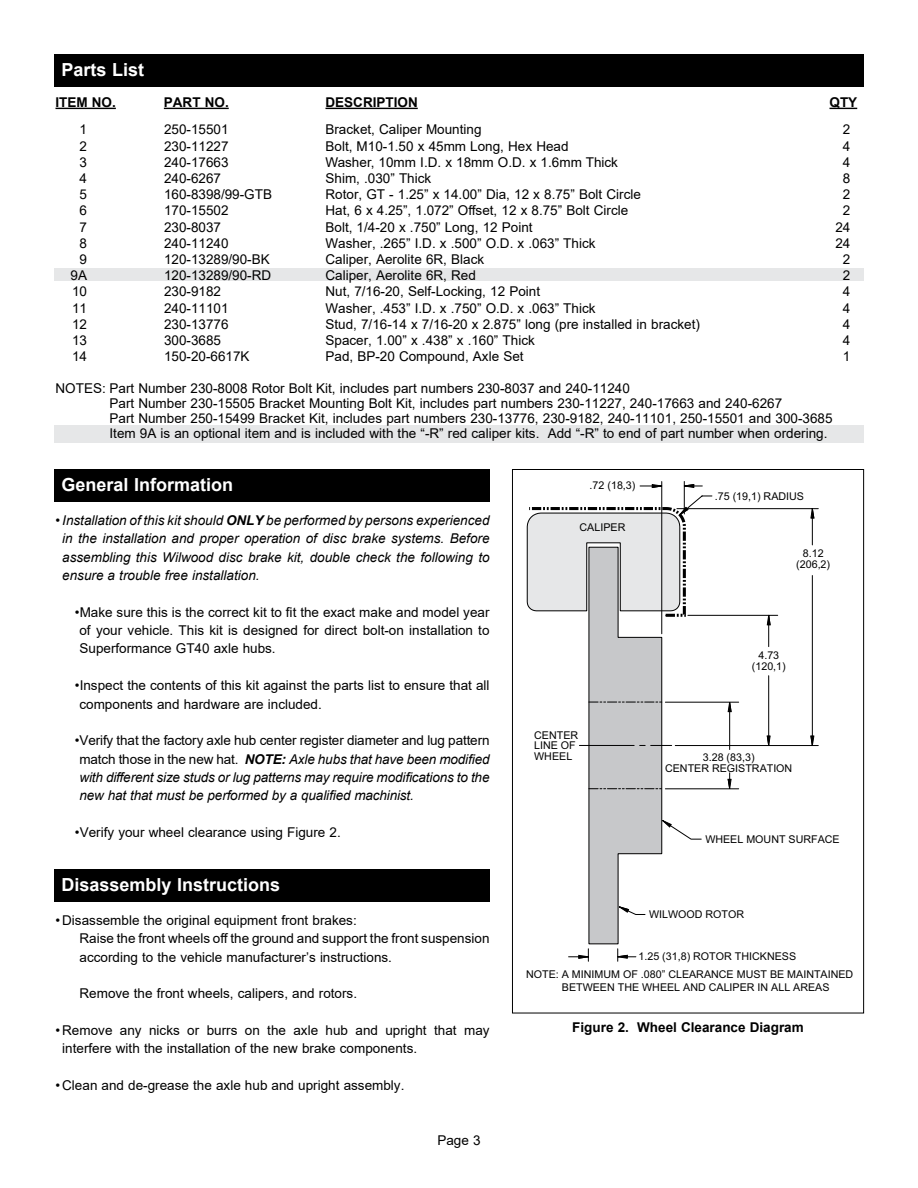
<style>
.page{position:relative;width:918px;height:1188px;background:#fff}
.page>*{position:absolute;margin:0;border:0;box-sizing:border-box;transform-origin:0 0}
.t1{font:700 18px "Arial";color:#fff}
.t2{font:13.5px/16.2px "Arial";color:#000}
.t3{font:italic 13.5px/18.3px "Arial";letter-spacing:-.005em;color:#000;text-align:justify}
.t4{font:700 13.5px "Arial";color:#000}
.t5{font:10.65px/10.6px "Arial";color:#000;text-align:center}
.s1{font-style:normal}
.s2{font-weight:700}
</style>
<div class="page">
<div style="left:54px;top:469px;width:436px;height:33px;background:#000"></div>
<div style="left:54px;top:54px;width:810px;height:32px;background:#000"></div>
<div style="left:54px;top:426px;width:810px;height:17px;background:#e6e7e8"></div>
<div style="left:54px;top:268px;width:810px;height:13px;background:#e6e7e8"></div>
<hr style="left:56px;top:108px;width:60px;height:1px;background:#000">
<hr style="left:164px;top:108px;width:65px;height:1px;background:#000">
<hr style="left:326px;top:108px;width:92px;height:1px;background:#000">
<svg style="left:830px;top:108px;width:27px;height:1px"></svg>
<div style="left:54px;top:869px;width:436px;height:33px;background:#000"></div>
<svg style="left:713px;top:509px;width:100px;height:281px"></svg>
<hr style="left:729px;top:710px;width:1px;height:40px;background:#000">
<hr style="left:665px;top:788px;width:74px;height:1px;background:#000">
<hr style="left:665px;top:702px;width:74px;height:1px;background:#000">
<hr style="left:812px;top:509px;width:1px;height:36px;background:#000">
<hr style="left:812px;top:576px;width:1px;height:170px;background:#000">
<hr style="left:677px;top:508px;width:141px;height:1px;background:#000">
<hr style="left:675px;top:745px;width:143px;height:1px;background:#000">
<hr style="left:768px;top:676px;width:1px;height:70px;background:#000">
<hr style="left:768px;top:615px;width:1px;height:32px;background:#000">
<hr style="left:688px;top:615px;width:90px;height:1px;background:#000">
<svg style="left:727px;top:773px;width:5px;height:17px"></svg>
<svg style="left:727px;top:701px;width:5px;height:11px"></svg>
<svg style="left:810px;top:508px;width:5px;height:11px"></svg>
<svg style="left:810px;top:735px;width:5px;height:10px"></svg>
<svg style="left:766px;top:735px;width:5px;height:10px"></svg>
<svg style="left:767px;top:614px;width:4px;height:12px"></svg>
<svg style="left:526px;top:481px;width:187px;height:480px"></svg>
<hr style="left:661px;top:482px;width:1px;height:152px;background:#000">
<h1 class="t1" style="left:62px;top:57px;width:84px">Parts List</h1>
<p class="t4" style="left:56px;top:93px;width:62px">ITEM NO.</p>
<p class="t4" style="left:164px;top:93px;width:66px">PART NO.</p>
<p class="t4" style="left:326px;top:93px;width:94px">DESCRIPTION</p>
<p class="t4" style="left:830px;top:93px;width:29px">QTY</p>
<p class="t2" style="left:164px;top:122px;width:110px">250-15501<br>230-11227<br>240-17663<br>240-6267<br>160-8398/99-GTB<br>170-15502<br>230-8037<br>240-11240<br>120-13289/90-BK<br>120-13289/90-RD<br>230-9182<br>240-11101<br>230-13776<br>300-3685<br>150-20-6617K</p>
<p class="t2" style="left:325px;top:122px;width:376px">Bracket, Caliper Mounting<br>Bolt, M10-1.50 x 45mm Long, Hex Head<br>Washer, 10mm I.D. x 18mm O.D. x 1.6mm Thick<br>Shim, .030” Thick<br>Rotor, GT - 1.25” x 14.00” Dia, 12 x 8.75” Bolt Circle<br>Hat, 6 x 4.25”, 1.072” Offset, 12 x 8.75” Bolt Circle<br>Bolt, 1/4-20 x .750” Long, 12 Point<br>Washer, .265” I.D. x .500” O.D. x .063” Thick<br>Caliper, Aerolite 6R, Black<br>Caliper, Aerolite 6R, Red<br>Nut, 7/16-20, Self-Locking, 12 Point<br>Washer, .453” I.D. x .750” O.D. x .063” Thick<br>Stud, 7/16-14 x 7/16-20 x 2.875” long (pre installed in bracket)<br>Spacer, 1.00” x .438” x .160” Thick<br>Pad, BP-20 Compound, Axle Set</p>
<p class="t2" style="left:71px;top:122px;width:18px;text-align:right">1<br>2<br>3<br>4<br>5<br>6<br>7<br>8<br>9<br>9A<br>10<br>11<br>12<br>13<br>14</p>
<p class="t2" style="left:835px;top:122px;width:17px;text-align:center">2<br>4<br>4<br>8<br>2<br>2<br>24<br>24<br>2<br>2<br>4<br>4<br>4<br>4<br>1</p>
<p class="t2" style="left:110px;top:381px;width:725px;line-height:15px;text-indent:-54px">NOTES: Part Number 230-8008 Rotor Bolt Kit, includes part numbers 230-8037 and 240-11240<br>Part Number 230-15505 Bracket Mounting Bolt Kit, includes part numbers 230-11227, 240-17663 and 240-6267<br>Part Number 250-15499 Bracket Kit, includes part numbers 230-13776, 230-9182, 240-11101, 250-15501 and 300-3685<br>Item 9A is an optional item and is included with the “-R” red caliper kits. Add “-R” to end of part number when ordering.</p>
<h1 class="t1" style="left:62px;top:472px;width:173px">General Information</h1>
<p class="t3" style="left:62px;top:511px;width:429px;text-indent:-7px"><span class="s1">•</span>Installation of this kit should <span class="s2">ONLY</span> be performed by persons experienced in the installation and proper operation of disc brake systems. Before assembling this Wilwood disc brake kit, double check the following to ensure a trouble free installation.</p>
<p class="t2" style="left:79px;top:603px;width:412px;line-height:18.3px;text-align:justify;text-indent:-4px">•Make sure this is the correct kit to fit the exact make and model year of your vehicle. This kit is designed for direct bolt-on installation to Superformance GT40 axle hubs.</p>
<p class="t2" style="left:79px;top:676px;width:412px;line-height:18.3px;text-indent:-4px">•Inspect the contents of this kit against the parts list to ensure that all components and hardware are included.</p>
<p class="t3" style="left:79px;top:732px;width:412px;text-indent:-4px"><span class="s1">•Verify that the factory axle hub center register diameter and lug pattern match those in the new hat.</span> <span class="s2">NOTE:</span> Axle hubs that have been modified with different size studs or lug patterns may require modifications to the new hat that must be performed by a qualified machinist.</p>
<p class="t2" style="left:75px;top:824px;width:267px">•Verify your wheel clearance using Figure 2.</p>
<h1 class="t1" style="left:62px;top:872px;width:220px">Disassembly Instructions</h1>
<p class="t2" style="left:80px;top:911px;width:412px;line-height:18.3px;text-indent:-24px">• Disassemble the original equipment front brakes:<br>Raise the front wheels off the ground and support the front suspension according to the vehicle manufacturer’s instructions.</p>
<p class="t2" style="left:80px;top:985px;width:279px">Remove the front wheels, calipers, and rotors.</p>
<p class="t2" style="left:62px;top:1021px;width:429px;line-height:18.3px;text-indent:-7px">• Remove any nicks or burrs on the axle hub and upright that may interfere with the installation of the new brake components.</p>
<p class="t2" style="left:56px;top:1077px;width:350px">• Clean and de-grease the axle hub and upright assembly.</p>
<p class="t2" style="left:437px;top:1132px;width:45px">Page 3</p>
<p class="t5" style="left:590px;top:480px;width:47px">.72 (18,3)</p>
<p class="t5" style="left:580px;top:522px;width:47px">CALIPER</p>
<p class="t5" style="left:715px;top:491px;width:91px">.75 (19,1) RADIUS</p>
<p class="t5" style="left:796px;top:548px;width:35px">8.12 (206,2)</p>
<p class="t5" style="left:534px;top:729px;width:46px;text-align:left">CENTER<br>LINE OF<br>WHEEL</p>
<p class="t5" style="left:752px;top:650px;width:35px">4.73 (120,1)</p>
<p class="t5" style="left:665px;top:752px;width:129px">3.28 (83,3)<br>CENTER REGISTRATION</p>
<p class="t5" style="left:705px;top:834px;width:136px">WHEEL MOUNT SURFACE</p>
<p class="t5" style="left:649px;top:909px;width:97px">WILWOOD ROTOR</p>
<p class="t5" style="left:638px;top:951px;width:159px">1.25 (31,8) ROTOR THICKNESS</p>
<p class="t5" style="left:562px;top:968px;width:293px;line-height:12.9px;text-align:left;text-indent:-36px">NOTE: A MINIMUM OF .080” CLEARANCE MUST BE MAINTAINED<br>BETWEEN THE WHEEL AND CALIPER IN ALL AREAS</p>
<p class="t4" style="left:572px;top:1018px;width:233px">Figure 2. Wheel Clearance Diagram</p>
</div>
